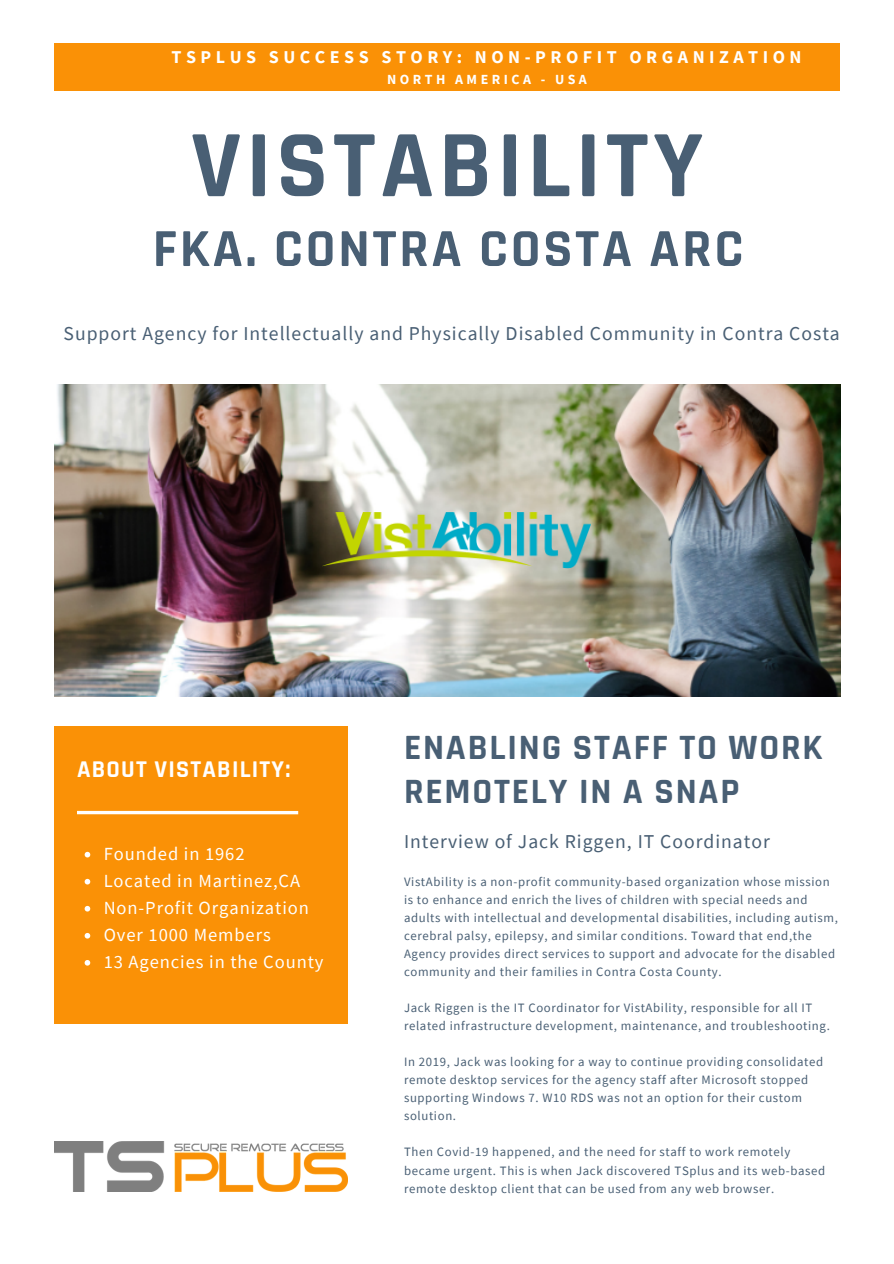
<style>
.page{position:relative;width:894px;height:1264px;background:#fff}
.page>*{position:absolute;margin:0;border:0;box-sizing:border-box;transform-origin:0 0}
.t1{font:700 96.15px "Rajdhani";letter-spacing:.05em;color:#495f74}
.t2{font:700 54px "Rajdhani";letter-spacing:.05em;color:#495f74}
.t3{font:700 36px/44px "Rajdhani";letter-spacing:.05em;color:#495f74}
.t4{font:700 24.3px "Rajdhani";letter-spacing:.05em;color:#fff}
.t5{font:19.65px "Source Sans Pro";letter-spacing:.05em;color:#495f74}
.t6{font:18.45px "Source Sans Pro";letter-spacing:.05em;color:#fff}
.t7{font:700 18px "Source Sans Pro";letter-spacing:.25em;color:#fff}
.t8{font:700 13.95px "Source Sans Pro";letter-spacing:.25em;color:#fff}
.t9{font:12.75px/18px "Source Sans Pro";letter-spacing:.05em;color:#495f74}
</style>
<div class="page">
<div style="left:54px;top:44px;width:785px;height:46px;background:#fa9106"></div>
<img style="left:55px;top:384px;width:784px;height:312px">
<div style="left:54px;top:726px;width:293px;height:297px;background:#fa9106"></div>
<svg style="left:85px;top:851px;width:5px;height:6px"></svg>
<svg style="left:85px;top:878px;width:5px;height:6px"></svg>
<svg style="left:85px;top:905px;width:5px;height:6px"></svg>
<svg style="left:85px;top:933px;width:5px;height:5px"></svg>
<svg style="left:85px;top:960px;width:5px;height:5px"></svg>
<svg style="left:77px;top:810px;width:221px;height:4px"></svg>
<img style="left:54px;top:1141px;width:293px;height:50px">
<img style="left:322px;top:512px;width:268px;height:56px">
<p class="t7" style="left:171px;top:45px;width:631px">TSPLUS SUCCESS STORY: NON-PROFIT ORGANIZATION</p>
<p class="t8" style="left:387px;top:70px;width:201px">NORTH AMERICA - USA</p>
<p class="t1" style="left:191px;top:107px;width:513px">VISTABILITY</p>
<p class="t2" style="left:153px;top:216px;width:592px">FKA. CONTRA COSTA ARC</p>
<p class="t5" style="left:64px;top:321px;width:777px">Support Agency for Intellectually and Physically Disabled Community in Contra Costa</p>
<p class="t4" style="left:77px;top:754px;width:215px">ABOUT VISTABILITY:</p>
<p class="t6" style="left:104px;top:841px;width:142px">Founded in 1962</p>
<p class="t6" style="left:104px;top:868px;width:198px">Located in Martinez,CA</p>
<p class="t6" style="left:104px;top:895px;width:207px">Non-Profit Organization</p>
<p class="t6" style="left:104px;top:922px;width:168px">Over 1000 Members</p>
<p class="t6" style="left:104px;top:949px;width:221px">13 Agencies in the County</p>
<p class="t3" style="left:404px;top:726px;width:420px">ENABLING STAFF TO WORK<br>REMOTELY IN A SNAP</p>
<p class="t5" style="left:404px;top:829px;width:367px">Interview of Jack Riggen, IT Coordinator</p>
<p class="t9" style="left:404px;top:872px;width:435px">VistAbility is a non-profit community-based organization whose mission is to enhance and enrich the lives of children with special needs and adults with intellectual and developmental disabilities, including autism, cerebral palsy, epilepsy, and similar conditions. Toward that end,the Agency provides direct services to support and advocate for the disabled community and their families in Contra Costa County.</p>
<p class="t9" style="left:404px;top:998px;width:427px">Jack Riggen is the IT Coordinator for VistAbility, responsible for all IT related infrastructure development, maintenance, and troubleshooting.</p>
<p class="t9" style="left:404px;top:1052px;width:420px">In 2019, Jack was looking for a way to continue providing consolidated remote desktop services for the agency staff after Microsoft stopped supporting Windows 7. W10 RDS was not an option for their custom solution.</p>
<p class="t9" style="left:404px;top:1142px;width:422px">Then Covid-19 happened, and the need for staff to work remotely became urgent. This is when Jack discovered TSplus and its web-based remote desktop client that can be used from any web browser.</p>
</div>
